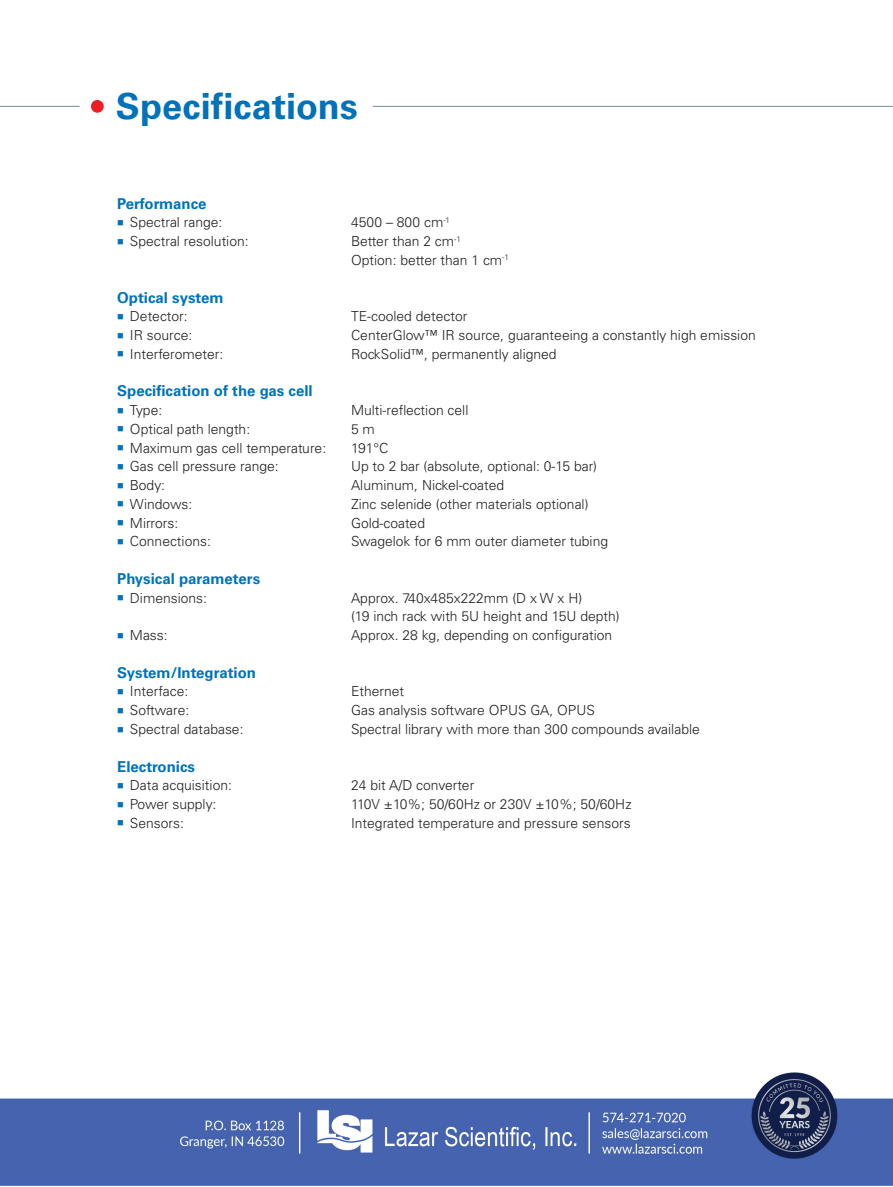
<style>
.page{position:relative;width:893px;height:1187px;background:#fff}
.page>*{position:absolute;margin:0;border:0;box-sizing:border-box;transform-origin:0 0}
.t1{font:700 36px "Univers LT Std";letter-spacing:.005em;color:#0072bc}
.t2{font:700 15px "Univers LT Std";color:#0072bc}
.t3{font:300 13.8px/18.8px "Univers LT Std";color:#231f20}
.s1{color:#0072bc}
</style>
<div class="page">
<hr style="left:373px;top:106px;width:520px;height:1px;background:#738a95">
<div style="left:91px;top:100px;width:13px;height:13px;background:#ee1d23;border-radius:50%"></div>
<hr style="left:0;top:106px;width:80px;height:1px;background:#738a95">
<img style="left:0;top:1072px;width:893px;height:113px">
<h1 class="t1" style="left:116px;top:86px;width:243px">Specifications</h1>
<p class="t2" style="left:117px;top:195px;width:91px">Performance</p>
<p class="t3" style="left:117px;top:213px;width:107px"><span class="s1">■</span> Spectral range:</p>
<p class="t3" style="left:351px;top:213px;width:101px">4500 – 800 cm<sup>-1</sup></p>
<p class="t3" style="left:117px;top:232px;width:133px"><span class="s1">■</span> Spectral resolution:</p>
<p class="t3" style="left:351px;top:232px;width:159px">Better than 2 cm<sup>-1<br></sup>Option: better than 1 cm<sup>-1</sup></p>
<p class="t2" style="left:117px;top:288px;width:108px">Optical system</p>
<p class="t3" style="left:117px;top:307px;width:72px"><span class="s1">■</span> Detector:</p>
<p class="t3" style="left:351px;top:307px;width:118px">TE-cooled detector</p>
<p class="t3" style="left:117px;top:326px;width:77px"><span class="s1">■</span> IR source:</p>
<p class="t3" style="left:351px;top:326px;width:406px">CenterGlow™ IR source, guaranteeing a constantly high emission</p>
<p class="t3" style="left:117px;top:344px;width:108px"><span class="s1">■</span> Interferometer:</p>
<p class="t3" style="left:351px;top:344px;width:207px">RockSolid™, permanently aligned</p>
<p class="t2" style="left:117px;top:382px;width:197px">Specification of the gas cell</p>
<p class="t3" style="left:117px;top:401px;width:47px"><span class="s1">■</span> Type:</p>
<p class="t3" style="left:351px;top:401px;width:119px">Multi-reflection cell</p>
<p class="t3" style="left:117px;top:419px;width:135px"><span class="s1">■</span> Optical path length:</p>
<p class="t3" style="left:351px;top:419px;width:25px">5 m</p>
<p class="t3" style="left:117px;top:438px;width:211px"><span class="s1">■</span> Maximum gas cell temperature:</p>
<p class="t3" style="left:351px;top:438px;width:39px">191°C</p>
<p class="t3" style="left:117px;top:457px;width:163px"><span class="s1">■</span> Gas cell pressure range:</p>
<p class="t3" style="left:351px;top:457px;width:248px">Up to 2 bar (absolute, optional: 0-15 bar)</p>
<p class="t3" style="left:117px;top:476px;width:49px"><span class="s1">■</span> Body:</p>
<p class="t3" style="left:351px;top:476px;width:155px">Aluminum, Nickel-coated</p>
<p class="t3" style="left:117px;top:494px;width:77px"><span class="s1">■</span> Windows:</p>
<p class="t3" style="left:351px;top:494px;width:239px">Zinc selenide (other materials optional)</p>
<p class="t3" style="left:117px;top:513px;width:63px"><span class="s1">■</span> Mirrors:</p>
<p class="t3" style="left:351px;top:513px;width:76px">Gold-coated</p>
<p class="t3" style="left:117px;top:532px;width:95px"><span class="s1">■</span> Connections:</p>
<p class="t3" style="left:351px;top:532px;width:259px">Swagelok for 6 mm outer diameter tubing</p>
<p class="t2" style="left:117px;top:570px;width:145px">Physical parameters</p>
<p class="t3" style="left:117px;top:588px;width:91px"><span class="s1">■</span> Dimensions:</p>
<p class="t3" style="left:351px;top:588px;width:270px">Approx. 740x485x222mm (D x W x H)<br>(19 inch rack with 5U height and 15U depth)</p>
<p class="t3" style="left:117px;top:626px;width:52px"><span class="s1">■</span> Mass:</p>
<p class="t3" style="left:351px;top:626px;width:263px">Approx. 28 kg, depending on configuration</p>
<p class="t2" style="left:117px;top:663px;width:140px">System/Integration</p>
<p class="t3" style="left:117px;top:682px;width:73px"><span class="s1">■</span> Interface:</p>
<p class="t3" style="left:351px;top:682px;width:55px">Ethernet</p>
<p class="t3" style="left:117px;top:701px;width:74px"><span class="s1">■</span> Software:</p>
<p class="t3" style="left:351px;top:701px;width:245px">Gas analysis software OPUS GA, OPUS</p>
<p class="t3" style="left:117px;top:719px;width:128px"><span class="s1">■</span> Spectral database:</p>
<p class="t3" style="left:351px;top:719px;width:350px">Spectral library with more than 300 compounds available</p>
<p class="t2" style="left:117px;top:757px;width:79px">Electronics</p>
<p class="t3" style="left:117px;top:776px;width:116px"><span class="s1">■</span> Data acquisition:</p>
<p class="t3" style="left:351px;top:776px;width:125px">24 bit A/D converter</p>
<p class="t3" style="left:117px;top:794px;width:101px"><span class="s1">■</span> Power supply:</p>
<p class="t3" style="left:351px;top:794px;width:282px">110V ±10%; 50/60Hz or 230V ±10%; 50/60Hz</p>
<p class="t3" style="left:117px;top:813px;width:68px"><span class="s1">■</span> Sensors:</p>
<p class="t3" style="left:351px;top:813px;width:281px">Integrated temperature and pressure sensors</p>
</div>
